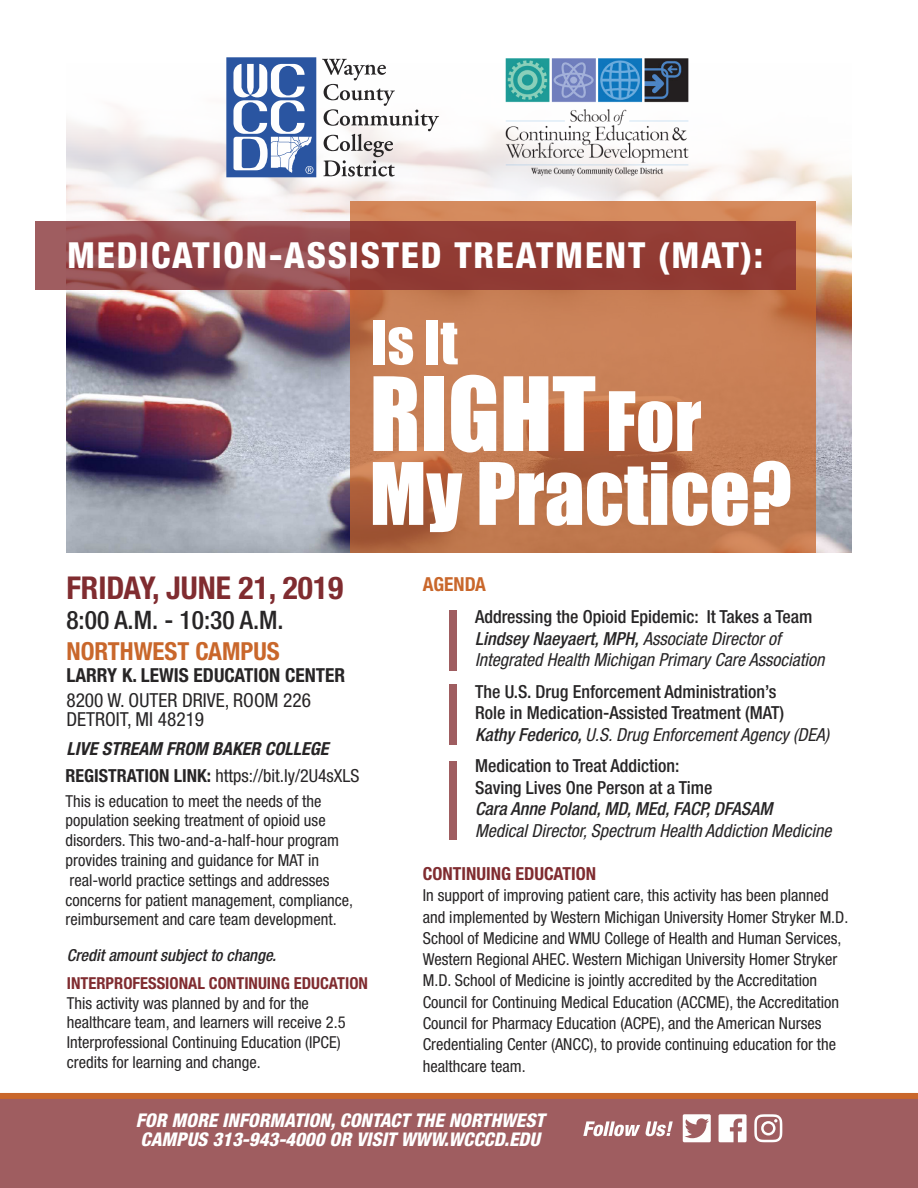
<style>
.page{position:relative;width:918px;height:1188px;background:#fff}
.page>*{position:absolute;margin:0;border:0;box-sizing:border-box;transform-origin:0 0}
.t1{font:94.5px "Impact";color:#fff}
.t2{font:79.5px "Impact";color:#fff}
.t3{font:56.7px "Impact";color:#fff}
.t4{font:800 condensed 36px "Helvetica Neue";letter-spacing:.05em;color:#fff}
.t5{font:700 condensed 31.5px "Helvetica Neue";color:#802c30}
.t6{font:500 condensed 25.5px "Helvetica Neue";color:#272526}
.t7{font:700 condensed 24.9px "Helvetica Neue";color:#c9672b}
.t8{font:condensed 19.35px/19.2px "Helvetica Neue";color:#272526}
.t9{font:700 condensed 19.35px "Helvetica Neue";color:#272526}
.t10{font:700 condensed 19.35px "Helvetica Neue";color:#c9672b}
.t11{font:italic 800 condensed 18.9px/19.2px "Helvetica Neue";color:#fff}
.t12{font:500 condensed 18px/21.6px "Helvetica Neue";color:#272526}
.t13{font:italic condensed 18px/21.6px "Helvetica Neue";color:#272526}
.t14{font:italic 700 condensed 18px/27px "Helvetica Neue";color:#272526}
.t15{font:italic 500 condensed 18px "Helvetica Neue";color:#272526}
.t16{font:700 condensed 18px "Helvetica Neue";color:#802c30}
.t17{font:condensed 16.5px/19.8px "Helvetica Neue";color:#272526}
.t18{font:700 condensed 16.5px "Helvetica Neue";color:#802c30}
.t19{font:italic 500 condensed 16.5px "Helvetica Neue";color:#272526}
.s1{font-size:75.6px}
.s2{font-style:normal}
.s3{font-weight:400;font-style:normal}
.s4{font-weight:500;font-style:normal}
.s5{font-weight:500}
.s6{font-style:italic}
.s7{font-weight:400;font-style:italic}
</style>
<div class="page">
<img style="left:66px;top:306px;width:786px;height:247px">
<svg style="left:35px;top:57px;width:817px;height:249px"></svg>
<div style="left:350px;top:201px;width:465px;height:352px;background:#c9672b;opacity:.75"></div>
<div style="left:35px;top:221px;width:760px;height:68px;background:#80272c;opacity:.75"></div>
<div style="left:0;top:1098px;width:918px;height:90px;background:#9f5d60"></div>
<div style="left:449px;top:610px;width:8px;height:61px;background:#9f5d60"></div>
<div style="left:449px;top:684px;width:8px;height:60px;background:#9f5d60"></div>
<div style="left:449px;top:762px;width:8px;height:78px;background:#9f5d60"></div>
<div style="left:227px;top:58px;width:89px;height:119px;background:#2a55a1"></div>
<div style="left:226px;top:57px;width:90px;height:120px;border:1px solid #2a55a1"></div>
<svg style="left:322px;top:59px;width:117px;height:118px"></svg>
<svg style="left:233px;top:64px;width:80px;height:110px"></svg>
<img style="left:503px;top:57px;width:189px;height:121px">
<div style="left:0;top:1093px;width:918px;height:6px;background:#c9672b"></div>
<svg style="left:719px;top:1114px;width:28px;height:28px"></svg>
<svg style="left:683px;top:1114px;width:28px;height:28px"></svg>
<svg style="left:754px;top:1114px;width:28px;height:28px"></svg>
<svg style="left:583px;top:1121px;width:90px;height:15px"></svg>
<h3 class="t4" style="left:67px;top:242px;width:698px">MEDICATION-ASSISTED TREATMENT (MAT):</h3>
<h3 class="t3" style="left:371px;top:312px;width:88px">Is It</h3>
<h1 class="t1" style="left:370px;top:363px;width:334px">RIGHT<span class="s1">For</span></h1>
<h2 class="t2" style="left:370px;top:451px;width:424px">My Practice?</h2>
<h3 class="t5" style="left:66px;top:576px;width:278px">FRIDAY, JUNE 21, 2019</h3>
<h3 class="t6" style="left:66px;top:611px;width:219px">8:00 A.M. - 10:30 A.M.</h3>
<h3 class="t7" style="left:66px;top:643px;width:215px">NORTHWEST CAMPUS</h3>
<p class="t9" style="left:66px;top:668px;width:280px">LARRY K. LEWIS EDUCATION CENTER</p>
<p class="t8" style="left:66px;top:692px;width:246px">8200 W. OUTER DRIVE, ROOM 226<br>DETROIT, MI 48219</p>
<p class="t14" style="left:66px;top:736px;width:296px">LIVE STREAM FROM BAKER COLLEGE<br><span class="s2">REGISTRATION LINK:</span> <span class="s3">https://bit.ly/2U4sXLS</span></p>
<p class="t17" style="left:65px;top:792px;width:289px">This is education to meet the needs of the population seeking treatment of opioid use disorders. This two-and-a-half-hour program provides training and guidance for MAT in real-world practice settings and addresses concerns for patient management, compliance, reimbursement and care team development.</p>
<p class="t19" style="left:67px;top:949px;width:211px">Credit amount subject to change.</p>
<p class="t18" style="left:67px;top:970px;width:303px">INTERPROFESSIONAL CONTINUING EDUCATION</p>
<p class="t17" style="left:67px;top:994px;width:280px">This activity was planned by and for the healthcare team, and learners will receive 2.5<br>Interprofessional Continuing Education (IPCE) credits for learning and change.</p>
<p class="t10" style="left:423px;top:577px;width:65px">AGENDA</p>
<p class="t13" style="left:475px;top:608px;width:351px"><span class="s4">Addressing the Opioid Epidemic: It Takes a Team<br></span><span class="s5">Lindsey Naeyaert, MPH,</span> Associate Director of<br>Integrated Health Michigan Primary Care Association</p>
<p class="t12" style="left:475px;top:682px;width:356px">The U.S. Drug Enforcement Administration’s<br>Role in Medication-Assisted Treatment (MAT)<br><span class="s6">Kathy Federico,</span> <span class="s7">U.S. Drug Enforcement Agency (DEA)</span></p>
<p class="t12" style="left:475px;top:756px;width:239px">Medication to Treat Addiction:<br>Saving Lives One Person at a Time</p>
<p class="t15" style="left:475px;top:802px;width:299px">Cara Anne Poland, MD, MEd, FACP, DFASAM</p>
<p class="t13" style="left:475px;top:821px;width:358px">Medical Director, Spectrum Health Addiction Medicine</p>
<p class="t16" style="left:423px;top:867px;width:175px">CONTINUING EDUCATION</p>
<p class="t17" style="left:423px;top:886px;width:427px;line-height:21.3px">In support of improving patient care, this activity has been planned and implemented by Western Michigan University Homer Stryker M.D.<br>School of Medicine and WMU College of Health and Human Services, Western Regional AHEC. Western Michigan University Homer Stryker M.D. School of Medicine is jointly accredited by the Accreditation Council for Continuing Medical Education (ACCME), the Accreditation Council for Pharmacy Education (ACPE), and the American Nurses Credentialing Center (ANCC), to provide continuing education for the healthcare team.</p>
<p class="t11" style="left:136px;top:1112px;width:410px">FOR MORE INFORMATION, CONTACT THE NORTHWEST<br>CAMPUS 313-943-4000 OR VISIT WWW.WCCCD.EDU</p>
</div>
